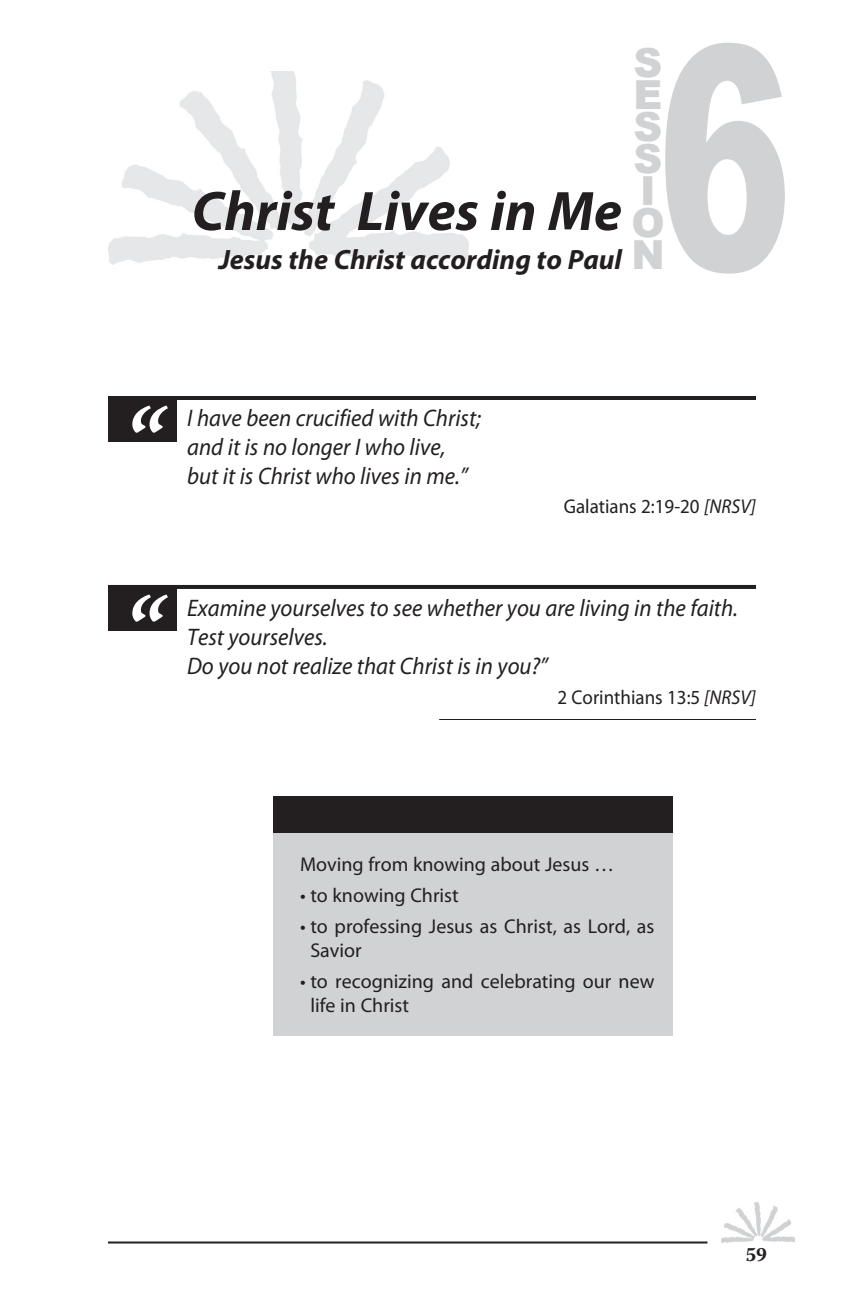
<style>
.page{position:relative;width:864px;height:1296px;background:#fff}
.page>*{position:absolute;margin:0;border:0;box-sizing:border-box;transform-origin:0 0}
.t1{font:900 312px "Arial";color:#d1d2d4;scale:.65 1}
.t2{font:italic 700 92px/189px "Warnock Pro";color:#fff}
.t3{font:italic 700 56px "Myriad Pro";color:#231f20}
.t4{font:900 40px/32px "Arial";color:#d1d2d4}
.t5{font:italic 700 28px "Myriad Pro";color:#231f20}
.t6{font:italic 24px/28.8px "Myriad Pro";color:#231f20;scale:.95 1}
.t7{font:20px/24px "Myriad Pro";color:#231f20}
.t8{font:20px "Myriad Pro";color:#231f20;scale:.95 1}
.t9{font:700 20px "Warnock Pro";color:#231f20}
.s1{font-style:italic}
</style>
<div class="page">
<img style="left:108px;top:71px;width:361px;height:194px">
<img style="left:722px;top:1202px;width:72px;height:41px">
<hr style="left:108px;top:1242px;width:599px;height:2px;background:#231f20">
<div style="left:274px;top:796px;width:399px;height:38px;background:#231f20"></div>
<div style="left:274px;top:833px;width:399px;height:203px;background:#d1d2d4"></div>
<hr style="left:439px;top:719px;width:317px;height:1px;background:#231f20">
<hr style="left:108px;top:396px;width:648px;height:4px;background:#231f20">
<div style="left:108px;top:399px;width:68px;height:43px;background:#231f20"></div>
<hr style="left:108px;top:585px;width:648px;height:4px;background:#231f20">
<div style="left:108px;top:588px;width:68px;height:43px;background:#231f20"></div>
<h3 class="t3" style="left:192px;top:175px;width:432px">Christ Lives in Me</h3>
<p class="t5" style="left:219px;top:242px;width:405px">Jesus the Christ according to Paul</p>
<h1 class="t1" style="left:657px;top:-68px;width:210px">6</h1>
<h3 class="t4" style="left:631px;top:46px;width:35px">S<br>E<br>S<br>S<br>I<br>O<br>N</h3>
<h2 class="t2" style="left:122px;top:343px;width:41px">“ “</h2>
<p class="t6" style="left:187px;top:403px;width:311px">I have been crucified with Christ; and it is no longer I who live, but it is Christ who lives in me.”</p>
<p class="t8" style="left:564px;top:494px;width:204px">Galatians 2:19-20 <span class="s1">[NRSV]</span></p>
<p class="t6" style="left:187px;top:594px;width:581px">Examine yourselves to see whether you are living in the faith.<br>Test yourselves.<br>Do you not realize that Christ is in you?”</p>
<p class="t8" style="left:557px;top:685px;width:211px">2 Corinthians 13:5 <span class="s1">[NRSV]</span></p>
<p class="t7" style="left:300px;top:852px;width:316px">Moving from knowing about Jesus …</p>
<p class="t7" style="left:300px;top:883px;width:160px">• to knowing Christ</p>
<p class="t7" style="left:310px;top:914px;width:346px;text-indent:-10px">• to professing Jesus as Christ, as Lord, as<br>Savior</p>
<p class="t7" style="left:310px;top:969px;width:346px;text-indent:-10px">• to recognizing and celebrating our new life in Christ</p>
<p class="t9" style="left:746px;top:1243px;width:23px">59</p>
</div>
